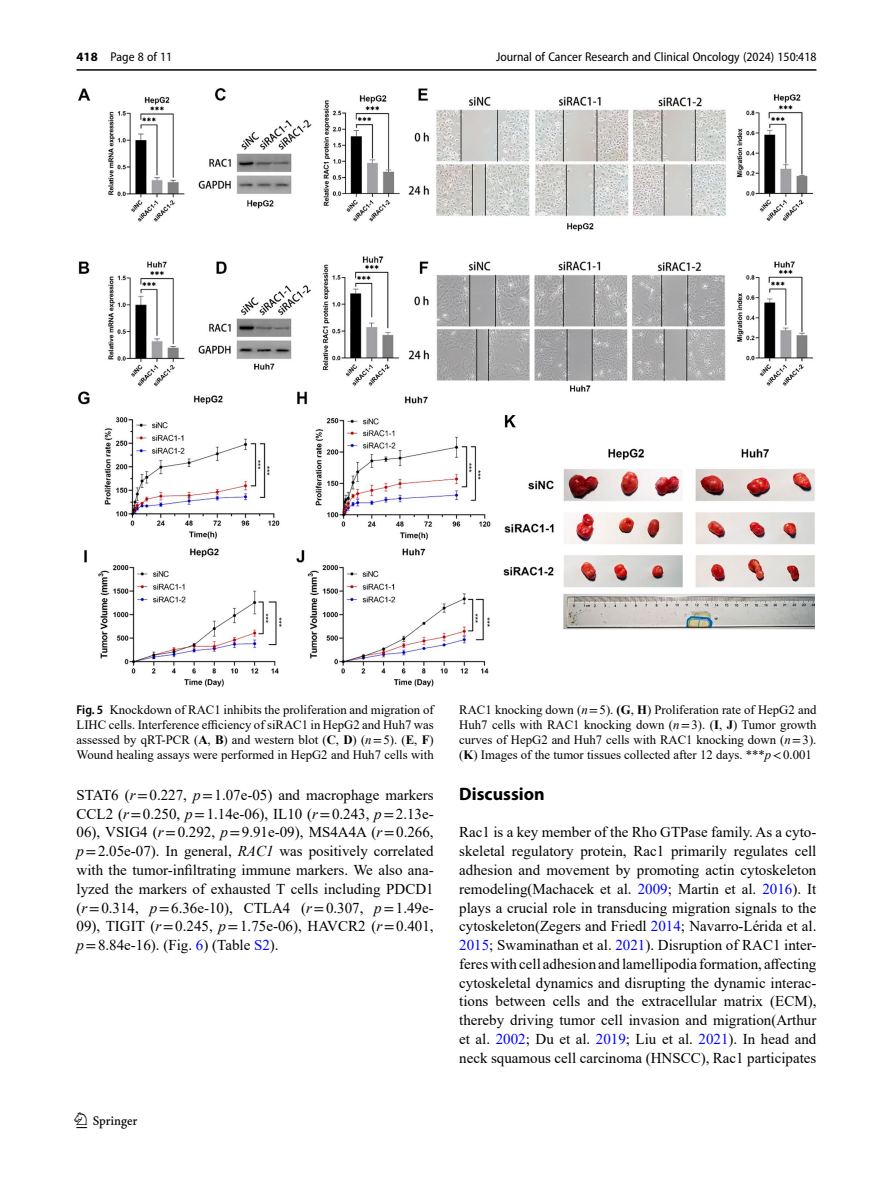
<style>
.page{position:relative;width:893px;height:1187px;background:#fff}
.page>*{position:absolute;margin:0;border:0;box-sizing:border-box;transform-origin:0 0}
.t1{font:22.5px "Springnew";color:#000}
.Head_1{font:700 18px "Myriad Pro";color:#000}
.Body_Text{font:15px/18.8px "Times New Roman";color:#000;text-align:justify}
.Figure_Caption{font:12.75px/15px "Times New Roman";color:#000;text-align:justify}
.t2{font:semi-condensed 12.75px "Myriad Pro";color:#000}
.s1{font-weight:700;font-stretch:normal}
.s2{font-family:"Myriad Pro";font-weight:600;font-stretch:semi-condensed}
.s3{font-weight:700}
.s4{font-style:italic}
.s5{font-family:"STIX"}
.s6{color:#00f}
</style>
<div class="page">
<hr style="left:77px;top:69px;width:739px;height:2px;background:#000">
<img style="left:78px;top:88px;width:737px;height:599px">
<p class="t2" style="left:77px;top:49px;width:97px"><span class="s1">418</span> Page 8 of 11</p>
<p class="t2" style="left:496px;top:49px;width:322px">Journal of Cancer Research and Clinical Oncology (2024) 150:418</p>
<p class="Figure_Caption" style="left:77px;top:702px;width:359px"><span class="s2">Fig. 5</span> Knockdown of RAC1 inhibits the proliferation and migration of LIHC cells. Interference efficiency of siRAC1 in HepG2 and Huh7 was assessed by qRT-PCR (<span class="s3">A</span>, <span class="s3">B</span>) and western blot (<span class="s3">C</span>, <span class="s3">D</span>) (<span class="s4">n</span><span class="s5">=</span>5). (<span class="s3">E</span>, <span class="s3">F</span>)<br>Wound healing assays were performed in HepG2 and Huh7 cells with</p>
<p class="Figure_Caption" style="left:459px;top:702px;width:359px">RAC1 knocking down (<span class="s4">n</span><span class="s5">=</span>5). <span class="s3">(G</span>, <span class="s3">H</span>) Proliferation rate of HepG2 and Huh7 cells with RAC1 knocking down (<span class="s4">n</span><span class="s5">=</span>3). (<span class="s3">I</span>, <span class="s3">J</span>) Tumor growth curves of HepG2 and Huh7 cells with RAC1 knocking down (<span class="s4">n</span><span class="s5">=</span>3). (<span class="s3">K</span>) Images of the tumor tissues collected after 12 days. ***<span class="s4">p</span><span class="s5">&lt;</span>0.001</p>
<p class="Body_Text" style="left:77px;top:785px;width:359px">STAT6 (<span class="s4">r</span><span class="s5">=</span>0.227, <span class="s4">p</span><span class="s5">=</span>1.07e-05) and macrophage markers CCL2 (<span class="s4">r</span><span class="s5">=</span>0.250, <span class="s4">p</span><span class="s5">=</span>1.14e-06), IL10 (<span class="s4">r</span><span class="s5">=</span>0.243, <span class="s4">p</span><span class="s5">=</span>2.13e-06), VSIG4 (<span class="s4">r</span><span class="s5">=</span>0.292, <span class="s4">p</span><span class="s5">=</span>9.91e-09), MS4A4A (<span class="s4">r</span><span class="s5">=</span>0.266, <span class="s4">p</span><span class="s5">=</span>2.05e-07). In general, <span class="s4">RAC1</span> was positively correlated with the tumor-infiltrating immune markers. We also ana&shy;lyzed the markers of exhausted T cells including PDCD1 (<span class="s4">r</span><span class="s5">=</span>0.314, <span class="s4">p</span><span class="s5">=</span>6.36e-10), CTLA4 (<span class="s4">r</span><span class="s5">=</span>0.307, <span class="s4">p</span><span class="s5">=</span>1.49e-09), TIGIT (<span class="s4">r</span><span class="s5">=</span>0.245, <span class="s4">p</span><span class="s5">=</span>1.75e-06), HAVCR2 (<span class="s4">r</span><span class="s5">=</span>0.401, <span class="s4">p</span><span class="s5">=</span>8.84e-16). (Fig. <span class="s6">6</span>) (Table <span class="s6">S2</span>).</p>
<h1 class="t1" style="left:77px;top:1107px;width:63px">1 3</h1>
<p class="Head_1" style="left:459px;top:782px;width:87px">Discussion</p>
<p class="Body_Text" style="left:459px;top:822px;width:359px">Rac1 is a key member of the Rho GTPase family. As a cyto&shy;skeletal regulatory protein, Rac1 primarily regulates cell adhesion and movement by promoting actin cytoskeleton remodeling(Machacek et al. <span class="s6">2009</span>; Martin et al. <span class="s6">2016</span>). It plays a crucial role in transducing migration signals to the cytoskeleton(Zegers and Friedl <span class="s6">2014</span>; Navarro-Lérida et al.<br><span class="s6">2015</span>; Swaminathan et al. <span class="s6">2021</span>). Disruption of RAC1 inter&shy;feres with cell adhesion and lamellipodia formation, affecting cytoskeletal dynamics and disrupting the dynamic interac&shy;tions between cells and the extracellular matrix (ECM), thereby driving tumor cell invasion and migration(Arthur et al. <span class="s6">2002</span>; Du et al. <span class="s6">2019</span>; Liu et al. <span class="s6">2021</span>). In head and neck squamous cell carcinoma (HNSCC), Rac1 participates</p>
</div>
